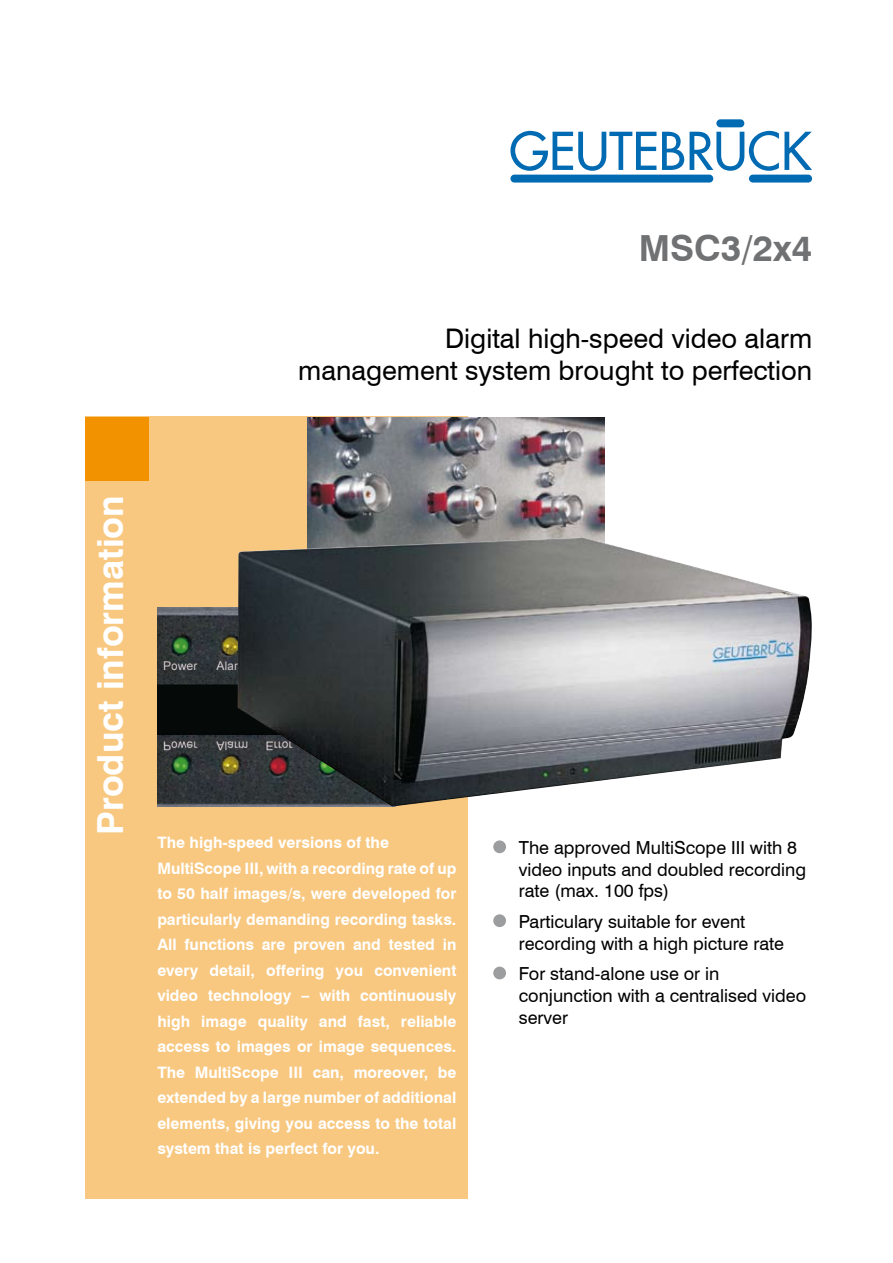
<style>
.page{position:relative;width:893px;height:1263px;background:#fff}
.page>*{position:absolute;margin:0;border:0;box-sizing:border-box;transform-origin:0 0}
.t1{font:700 36px "Swiss 721 BT";color:#fff}
.t2{font:700 36px "Swiss 721 BT";color:#707173}
.t3{font:27px/32.4px "Swiss 721 BT";color:#000;text-align:right}
.t4{font:18px/21.6px "Swiss 721 BT";color:#000}
.t5{font:700 15.75px/25.5px "Swiss 721 BT";color:#fff}
</style>
<div class="page">
<div style="left:749px;top:175px;width:63px;height:8px;background:#006ab2;border-radius:4px"></div>
<div style="left:511px;top:175px;width:202px;height:8px;background:#006ab2;border-radius:4px"></div>
<div style="left:716px;top:119px;width:28px;height:8px;background:#006ab2;border-radius:4px"></div>
<svg style="left:511px;top:131px;width:301px;height:40px"></svg>
<div style="left:85px;top:417px;width:383px;height:782px;background:#f8c880"></div>
<div style="left:85px;top:417px;width:64px;height:63px;background:#f29200"></div>
<div style="left:493px;top:840px;width:13px;height:13px;background:#9c9d9f;border-radius:50%"></div>
<div style="left:493px;top:914px;width:13px;height:13px;background:#9c9d9f;border-radius:50%"></div>
<div style="left:493px;top:967px;width:13px;height:12px;background:#9c9d9f;border-radius:50%"></div>
<img style="left:307px;top:417px;width:298px;height:120px">
<img style="left:157px;top:607px;width:81px;height:199px">
<img style="left:238px;top:537px;width:574px;height:269px">
<h1 class="t2" style="left:639px;top:227px;width:175px">MSC3/2x4</h1>
<h2 class="t3" style="left:298px;top:322px;width:515px">Digital high-speed video alarm management system brought to perfection</h2>
<h1 class="t1" style="left:88px;top:835px;width:341px;rotate:-90deg">Product information</h1>
<p class="t5" style="left:157px;top:830px;width:301px">The high-speed versions of the MultiScope III, with a recording rate of up to 50 half images/s, were developed for particularly demanding recording tasks.<br>All functions are proven and tested in every detail, offering you convenient video technology – with continuously high image quality and fast, reliable access to images or image sequences.<br>The MultiScope III can, moreover, be extended by a large number of additional elements, giving you access to the total system that is perfect for you.</p>
<p class="t4" style="left:519px;top:837px;width:289px">The approved MultiScope III with 8 video inputs and doubled recording rate (max. 100 fps)</p>
<p class="t4" style="left:519px;top:911px;width:267px">Particulary suitable for event recording with a high picture rate</p>
<p class="t4" style="left:519px;top:963px;width:289px">For stand-alone use or in conjunction with a centralised video server</p>
</div>
